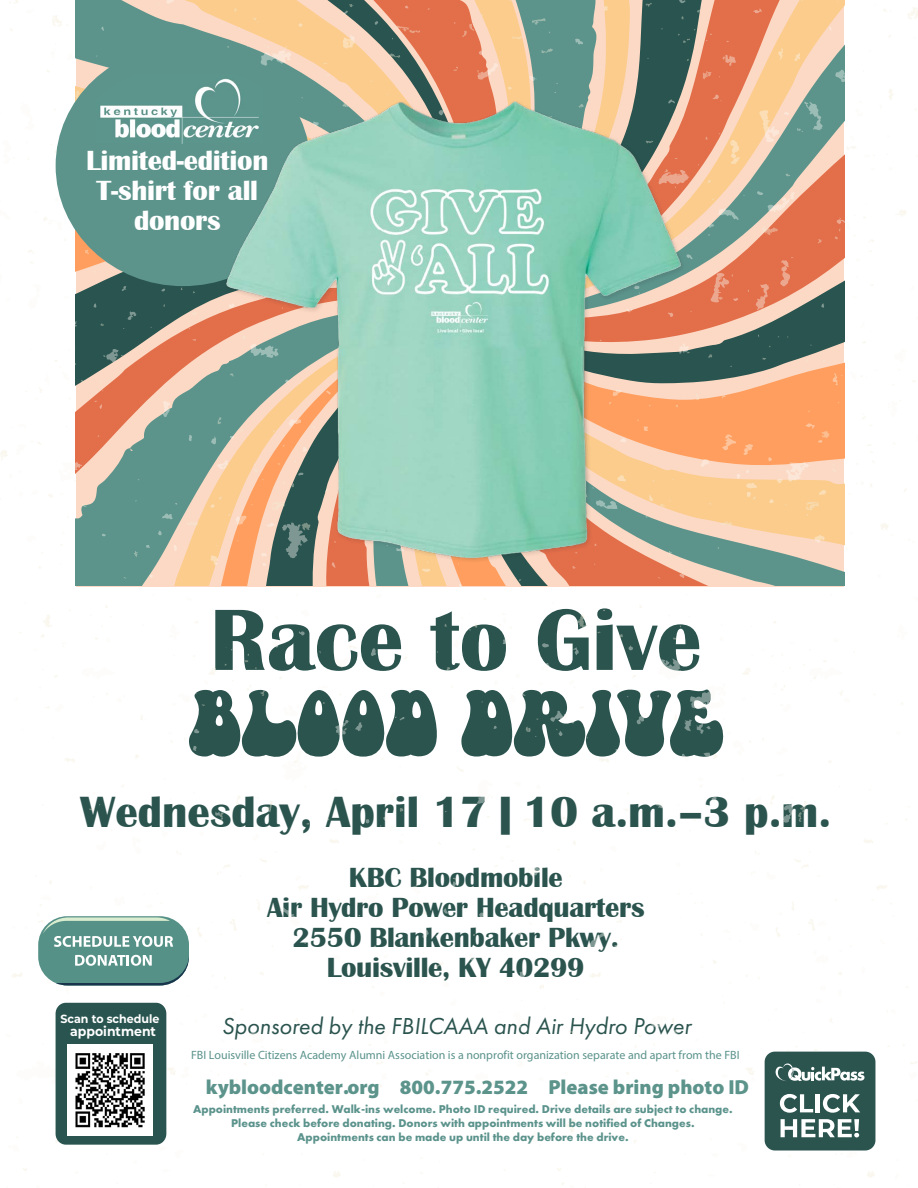
<style>
.page{position:relative;width:918px;height:1188px;background:#fff}
.page>*{position:absolute;margin:0;border:0;box-sizing:border-box;transform-origin:0 0}
.t1{font:700 90px "Britannic";color:#2b544f}
.t2{font:90px "Retro Groovy";color:#2b544f}
.t3{font:700 45px "Britannic";color:#2b544f}
.t4{font:700 28.5px/30px "Britannic";letter-spacing:-.01em;color:#2b544f;text-align:center}
.t5{font:700 28.5px/30px "Britannic";letter-spacing:-.01em;color:#fff;text-align:center}
.t6{font:italic 24px "Futura PT";color:#2b544f}
.t7{font:900 20.4px "Myriad Pro";color:#5c948c}
.t8{font:700 13.35px "Montserrat";color:#fff;scale:.94 1}
.t9{font:12px "Myriad Pro";color:#5b938c}
.t10{font:700 11.85px "Montserrat";color:#fff;scale:.94 1}
.t11{font:700 11.7px/13.6px "Futura PT";color:#5b938c;text-align:center}
</style>
<div class="page">
<svg style="left:76px;top:0;width:391px;height:310px"></svg>
<svg style="left:76px;top:310px;width:98px;height:275px"></svg>
<svg style="left:740px;top:520px;width:104px;height:65px"></svg>
<svg style="left:740px;top:310px;width:104px;height:210px"></svg>
<svg style="left:467px;top:0;width:377px;height:310px"></svg>
<svg style="left:896px;top:210px;width:11px;height:6px"></svg>
<svg style="left:389px;top:53px;width:11px;height:5px"></svg>
<svg style="left:512px;top:36px;width:10px;height:3px"></svg>
<svg style="left:818px;top:239px;width:4px;height:4px"></svg>
<svg style="left:100px;top:323px;width:4px;height:3px"></svg>
<svg style="left:242px;top:39px;width:6px;height:8px"></svg>
<svg style="left:646px;top:3px;width:6px;height:4px"></svg>
<svg style="left:681px;top:16px;width:3px;height:4px"></svg>
<svg style="left:908px;top:7px;width:10px;height:12px"></svg>
<svg style="left:761px;top:226px;width:17px;height:9px"></svg>
<svg style="left:702px;top:71px;width:10px;height:9px"></svg>
<svg style="left:532px;top:18px;width:14px;height:7px"></svg>
<svg style="left:889px;top:89px;width:4px;height:11px"></svg>
<svg style="left:541px;top:49px;width:12px;height:4px"></svg>
<svg style="left:392px;top:25px;width:28px;height:15px"></svg>
<svg style="left:462px;top:24px;width:12px;height:13px"></svg>
<svg style="left:846px;top:146px;width:10px;height:4px"></svg>
<svg style="left:85px;top:249px;width:4px;height:5px"></svg>
<svg style="left:697px;top:10px;width:4px;height:3px"></svg>
<svg style="left:453px;top:67px;width:5px;height:4px"></svg>
<svg style="left:678px;top:29px;width:17px;height:14px"></svg>
<svg style="left:53px;top:15px;width:9px;height:11px"></svg>
<svg style="left:706px;top:33px;width:6px;height:8px"></svg>
<svg style="left:234px;top:8px;width:3px;height:4px"></svg>
<svg style="left:253px;top:17px;width:6px;height:6px"></svg>
<svg style="left:867px;top:1171px;width:8px;height:6px"></svg>
<svg style="left:864px;top:839px;width:9px;height:4px"></svg>
<svg style="left:333px;top:1171px;width:8px;height:6px"></svg>
<svg style="left:743px;top:668px;width:8px;height:7px"></svg>
<svg style="left:330px;top:839px;width:9px;height:4px"></svg>
<svg style="left:599px;top:758px;width:10px;height:5px"></svg>
<svg style="left:770px;top:795px;width:4px;height:9px"></svg>
<svg style="left:791px;top:902px;width:3px;height:8px"></svg>
<svg style="left:540px;top:985px;width:4px;height:4px"></svg>
<svg style="left:43px;top:615px;width:9px;height:12px"></svg>
<svg style="left:65px;top:758px;width:10px;height:5px"></svg>
<svg style="left:266px;top:801px;width:7px;height:11px"></svg>
<svg style="left:236px;top:795px;width:4px;height:9px"></svg>
<svg style="left:260px;top:859px;width:7px;height:3px"></svg>
<svg style="left:134px;top:551px;width:4px;height:6px"></svg>
<svg style="left:876px;top:885px;width:11px;height:5px"></svg>
<svg style="left:590px;top:972px;width:11px;height:6px"></svg>
<svg style="left:775px;top:927px;width:5px;height:10px"></svg>
<svg style="left:526px;top:727px;width:4px;height:5px"></svg>
<svg style="left:794px;top:859px;width:14px;height:9px"></svg>
<svg style="left:436px;top:962px;width:7px;height:6px"></svg>
<svg style="left:832px;top:464px;width:5px;height:8px"></svg>
<svg style="left:257px;top:900px;width:3px;height:10px"></svg>
<svg style="left:805px;top:502px;width:14px;height:14px"></svg>
<svg style="left:0;top:450px;width:8px;height:11px"></svg>
<svg style="left:12px;top:973px;width:10px;height:5px"></svg>
<svg style="left:230px;top:919px;width:7px;height:12px"></svg>
<svg style="left:197px;top:927px;width:5px;height:10px"></svg>
<svg style="left:217px;top:865px;width:13px;height:10px"></svg>
<svg style="left:135px;top:754px;width:4px;height:5px"></svg>
<svg style="left:82px;top:503px;width:5px;height:4px"></svg>
<svg style="left:808px;top:919px;width:7px;height:12px"></svg>
<svg style="left:298px;top:885px;width:11px;height:5px"></svg>
<svg style="left:566px;top:1119px;width:10px;height:14px"></svg>
<svg style="left:220px;top:813px;width:3px;height:9px"></svg>
<svg style="left:746px;top:1068px;width:8px;height:7px"></svg>
<svg style="left:55px;top:1060px;width:1px;height:24px"></svg>
<svg style="left:638px;top:1018px;width:36px;height:19px"></svg>
<svg style="left:798px;top:801px;width:9px;height:21px"></svg>
<svg style="left:166px;top:1066px;width:21px;height:18px"></svg>
<svg style="left:75px;top:462px;width:7px;height:20px"></svg>
<svg style="left:342px;top:35px;width:13px;height:14px"></svg>
<svg style="left:162px;top:401px;width:8px;height:16px"></svg>
<svg style="left:575px;top:39px;width:8px;height:6px"></svg>
<svg style="left:529px;top:76px;width:8px;height:5px"></svg>
<svg style="left:604px;top:6px;width:4px;height:5px"></svg>
<svg style="left:75px;top:91px;width:5px;height:10px"></svg>
<svg style="left:149px;top:575px;width:4px;height:3px"></svg>
<svg style="left:93px;top:304px;width:3px;height:4px"></svg>
<svg style="left:101px;top:27px;width:3px;height:4px"></svg>
<svg style="left:803px;top:660px;width:23px;height:21px"></svg>
<svg style="left:756px;top:284px;width:14px;height:26px"></svg>
<svg style="left:835px;top:70px;width:10px;height:12px"></svg>
<svg style="left:743px;top:444px;width:10px;height:11px"></svg>
<svg style="left:794px;top:53px;width:6px;height:8px"></svg>
<svg style="left:778px;top:49px;width:5px;height:11px"></svg>
<svg style="left:821px;top:304px;width:3px;height:4px"></svg>
<svg style="left:829px;top:27px;width:10px;height:6px"></svg>
<svg style="left:676px;top:0;width:13px;height:3px"></svg>
<svg style="left:753px;top:9px;width:9px;height:4px"></svg>
<svg style="left:260px;top:44px;width:31px;height:22px"></svg>
<svg style="left:477px;top:63px;width:22px;height:17px"></svg>
<svg style="left:103px;top:349px;width:21px;height:13px"></svg>
<svg style="left:166px;top:0;width:8px;height:4px"></svg>
<svg style="left:128px;top:311px;width:9px;height:9px"></svg>
<svg style="left:39px;top:360px;width:45px;height:40px"></svg>
<svg style="left:209px;top:668px;width:7px;height:7px"></svg>
<svg style="left:479px;top:51px;width:4px;height:4px"></svg>
<svg style="left:75px;top:321px;width:2px;height:7px"></svg>
<svg style="left:122px;top:286px;width:5px;height:5px"></svg>
<svg style="left:343px;top:4px;width:10px;height:11px"></svg>
<svg style="left:298px;top:23px;width:5px;height:4px"></svg>
<svg style="left:375px;top:21px;width:3px;height:4px"></svg>
<svg style="left:94px;top:400px;width:8px;height:9px"></svg>
<svg style="left:162px;top:514px;width:11px;height:5px"></svg>
<svg style="left:158px;top:531px;width:4px;height:4px"></svg>
<svg style="left:146px;top:545px;width:4px;height:3px"></svg>
<svg style="left:722px;top:55px;width:14px;height:11px"></svg>
<svg style="left:797px;top:102px;width:26px;height:30px"></svg>
<svg style="left:780px;top:257px;width:13px;height:29px"></svg>
<svg style="left:835px;top:215px;width:20px;height:24px"></svg>
<svg style="left:832px;top:373px;width:11px;height:12px"></svg>
<svg style="left:757px;top:191px;width:38px;height:21px"></svg>
<svg style="left:758px;top:110px;width:32px;height:32px"></svg>
<svg style="left:814px;top:535px;width:11px;height:8px"></svg>
<svg style="left:740px;top:470px;width:17px;height:30px"></svg>
<svg style="left:819px;top:490px;width:8px;height:5px"></svg>
<svg style="left:769px;top:499px;width:5px;height:4px"></svg>
<svg style="left:768px;top:457px;width:42px;height:26px"></svg>
<svg style="left:805px;top:424px;width:25px;height:19px"></svg>
<svg style="left:880px;top:523px;width:9px;height:7px"></svg>
<div style="left:56px;top:45px;width:254px;height:241px;background:#5c948c;border-radius:50%"></div>
<img style="left:96px;top:73px;width:143px;height:65px">
<div style="left:56px;top:1003px;width:110px;height:142px;background:#29544f;border-radius:11px"></div>
<img style="left:67px;top:1044px;width:86px;height:91px">
<img style="left:174px;top:89px;width:566px;height:561px">
<div style="left:38px;top:916px;width:151px;height:70px;background:#559187;border-radius:29px"></div>
<svg style="left:38px;top:916px;width:132px;height:31px"></svg>
<svg style="left:103px;top:936px;width:60px;height:11px"></svg>
<svg style="left:165px;top:933px;width:8px;height:14px"></svg>
<svg style="left:46px;top:954px;width:143px;height:32px"></svg>
<svg style="left:108px;top:955px;width:44px;height:11px"></svg>
<div style="left:765px;top:1052px;width:110px;height:99px;background:#2b544f;border-radius:10px"></div>
<svg style="left:850px;top:1072px;width:15px;height:9px"></svg>
<svg style="left:766px;top:1046px;width:84px;height:67px"></svg>
<svg style="left:781px;top:1119px;width:62px;height:18px"></svg>
<svg style="left:843px;top:1094px;width:17px;height:43px"></svg>
<h3 class="t5" style="left:86px;top:146px;width:184px">Limited-edition<br>T-shirt for all donors</h3>
<h1 class="t1" style="left:210px;top:589px;width:493px">Race to Give</h1>
<h1 class="t2" style="left:188px;top:674px;width:536px">BLOOD DRIVE</h1>
<h2 class="t3" style="left:80px;top:787px;width:753px">Wednesday, April 17 | 10 a.m.–3 p.m.</h2>
<h3 class="t4" style="left:267px;top:863px;width:379px">KBC Bloodmobile<br>Air Hydro Power Headquarters<br>2550 Blankenbaker Pkwy.<br>Louisville, KY 40299</h3>
<h3 class="t6" style="left:222px;top:1011px;width:471px">Sponsored by the FBILCAAA and Air Hydro Power</h3>
<p class="t10" style="left:61px;top:1010px;width:107px">Scan to schedule</p>
<p class="t8" style="left:70px;top:1021px;width:93px">appointment</p>
<p class="t9" style="left:191px;top:1047px;width:550px">FBI Louisville Citizens Academy Alumni Association is a nonprofit organization separate and apart from the FBI</p>
<h3 class="t7" style="left:206px;top:1073px;width:545px">kybloodcenter.org 800.775.2522 Please bring photo ID</h3>
<p class="t11" style="left:193px;top:1102px;width:541px">Appointments preferred. Walk-ins welcome. Photo ID required. Drive details are subject to change.<br>Please check before donating. Donors with appointments will be notified of Changes.<br>Appointments can be made up until the day before the drive.</p>
</div>
